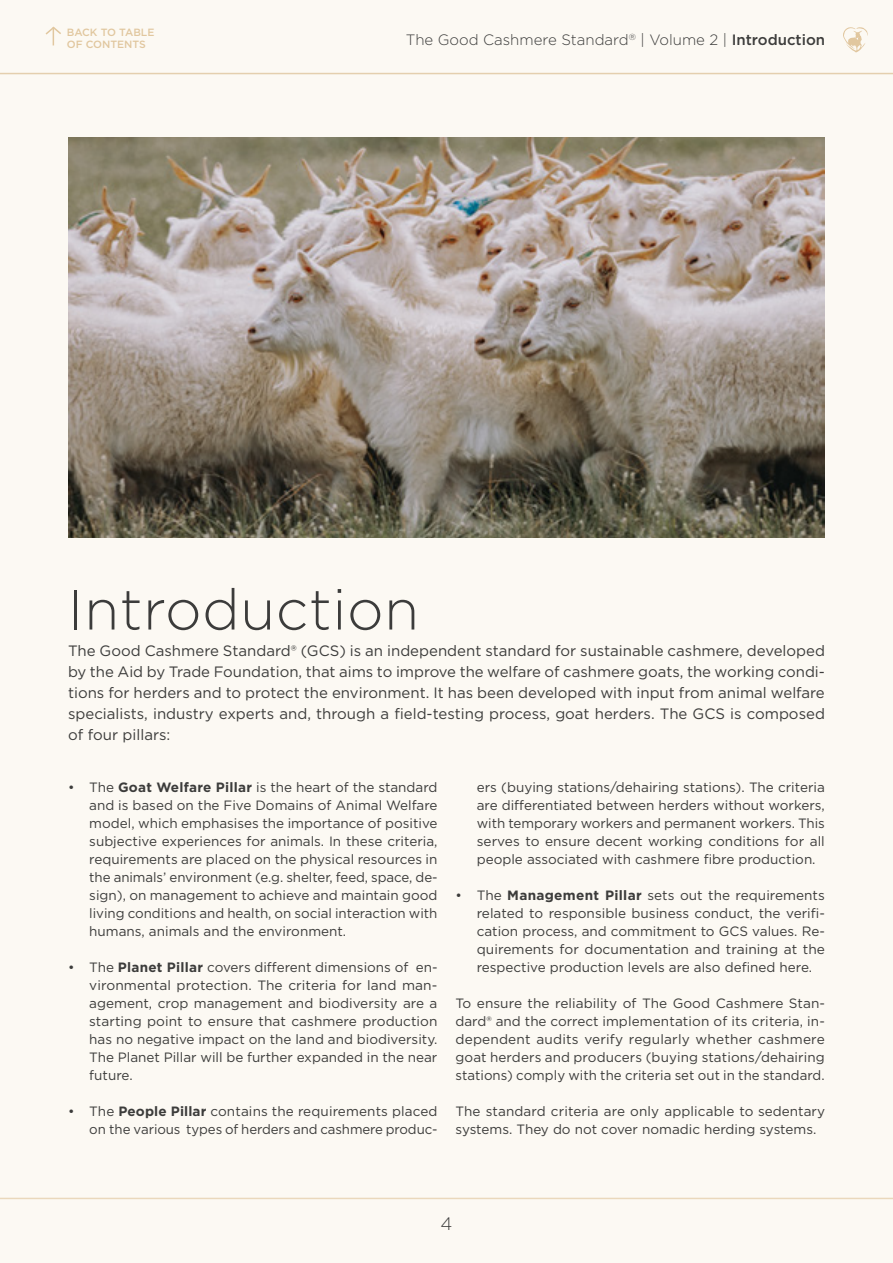
<style>
.page{position:relative;width:893px;height:1263px;background:#fcf9f3}
.page>*{position:absolute;margin:0;border:0;box-sizing:border-box;transform-origin:0 0}
.t1{font:300 57px "Gotham";letter-spacing:.01em;color:#3c3c3b}
.t2{font:300 18px "Gotham";color:#3c3c3b}
.t3{font:15px/21px "Gotham";color:#3c3c3b;text-align:justify}
.t4{font:300 15px "Gotham";color:#3c3c3b}
.t5{font:13.5px/18px "Gotham";color:#3c3c3b;text-align:justify}
.t6{font:500 10.5px/12px "Gotham";color:#e1c79f}
.s1{font-weight:500}
.s2{font-weight:700}
</style>
<div class="page">
<hr style="left:0;top:73px;width:893px;height:1px;background:#e4cfae">
<svg style="left:843px;top:27px;width:25px;height:26px"></svg>
<img style="left:68px;top:137px;width:757px;height:401px">
<hr style="left:0;top:1198px;width:893px;height:1px;background:#ead8bc">
<svg style="left:45px;top:26px;width:16px;height:19px"></svg>
<p class="t6" style="left:67px;top:26px;width:89px">BACK TO TABLE<br>OF CONTENTS</p>
<p class="t4" style="left:406px;top:32px;width:421px">The Good Cashmere Standard<sup>®</sup> | Volume 2 | <span class="s1">Introduction</span></p>
<h1 class="t1" style="left:68px;top:578px;width:353px">Introduction</h1>
<p class="t3" style="left:68px;top:640px;width:758px">The Good Cashmere Standard® (GCS) is an independent standard for sustainable cashmere, developed by the Aid by Trade Foundation, that aims to improve the welfare of cashmere goats, the working condi&shy;tions for herders and to protect the environment. It has been developed with input from animal welfare specialists, industry experts and, through a field-testing process, goat herders. The GCS is composed of four pillars:</p>
<p class="t5" style="left:89px;top:778px;width:350px;text-indent:-21px">• The <span class="s2">Goat Welfare Pillar</span> is the heart of the standard and is based on the Five Domains of Animal Welfare model, which emphasises the importance of positive subjective experiences for animals. In these criteria, requirements are placed on the physical resources in the animals’ environment (e.g. shelter, feed, space, de&shy;sign), on management to achieve and maintain good living conditions and health, on social interaction with humans, animals and the environment.</p>
<p class="t5" style="left:89px;top:958px;width:350px;text-indent:-21px">• The <span class="s2">Planet Pillar</span> covers different dimensions of en&shy;vironmental protection. The criteria for land man&shy;agement, crop management and biodiversity are a starting point to ensure that cashmere production has no negative impact on the land and biodiversity.<br>The Planet Pillar will be further expanded in the near future.</p>
<p class="t5" style="left:68px;top:1102px;width:371px;text-align:right">• The <span class="s2">People Pillar</span> contains the requirements placed on the various types of herders and cashmere produc-</p>
<p class="t5" style="left:477px;top:778px;width:350px">ers (buying stations/dehairing stations). The criteria are differentiated between herders without workers, with temporary workers and permanent workers. This serves to ensure decent working conditions for all people associated with cashmere fibre production.</p>
<p class="t5" style="left:477px;top:886px;width:350px;text-indent:-21px">• The <span class="s2">Management Pillar</span> sets out the requirements related to responsible business conduct, the verifi&shy;cation process, and commitment to GCS values. Re&shy;quirements for documentation and training at the respective production levels are also defined here.</p>
<p class="t5" style="left:455px;top:994px;width:371px">To ensure the reliability of The Good Cashmere Stan&shy;dard® and the correct implementation of its criteria, in&shy;dependent audits verify regularly whether cashmere goat herders and producers (buying stations/dehairing stations) comply with the criteria set out in the standard.</p>
<p class="t5" style="left:455px;top:1102px;width:371px">The standard criteria are only applicable to sedentary systems. They do not cover nomadic herding systems.</p>
<h2 class="t2" style="left:440px;top:1214px;width:13px">4</h2>
</div>
